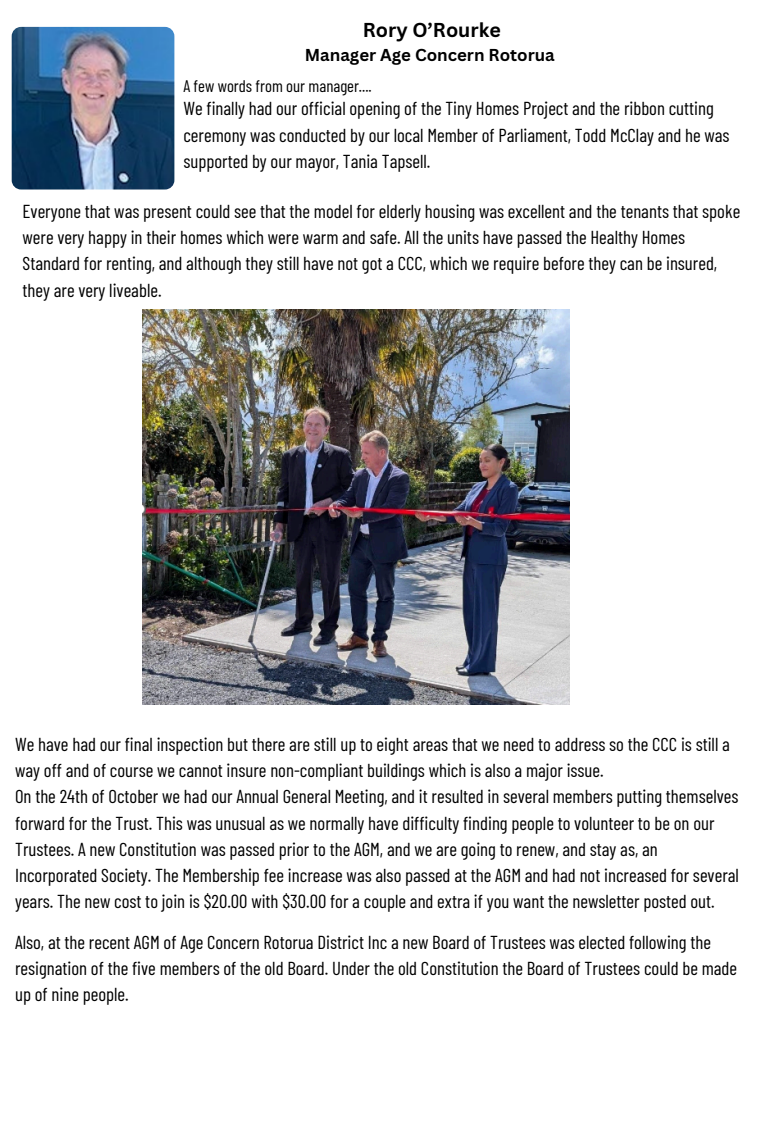
<style>
.page{position:relative;width:757px;height:1130px;background:#fff}
.page>*{position:absolute;margin:0;border:0;box-sizing:border-box;transform-origin:0 0}
.t1{font:700 19.62px "Canva Sans";color:#000}
.t2{font:18.75px/26.2px "Barlow Condensed";color:#000}
.t3{font:16.75px "Barlow Condensed";color:#000}
.t4{font:700 16.75px "Canva Sans";color:#000}
</style>
<div class="page">
<img style="left:12px;top:27px;width:162px;height:162px;border-radius:9px">
<img style="left:142px;top:310px;width:427px;height:394px">
<p class="t1" style="left:363px;top:16px;width:139px">Rory O’Rourke</p>
<p class="t4" style="left:305px;top:43px;width:251px">Manager Age Concern Rotorua</p>
<h1 class="t3" style="left:183px;top:75px;width:190px">A few words from our manager....</h1>
<p class="t2" style="left:183px;top:95px;width:547px">We finally had our official opening of the Tiny Homes Project and the ribbon cutting ceremony was conducted by our local Member of Parliament, Todd McClay and he was supported by our mayor, Tania Tapsell.</p>
<h1 class="t2" style="left:23px;top:197px;width:719px">Everyone that was present could see that the model for elderly housing was excellent and the tenants that spoke were very happy in their homes which were warm and safe. All the units have passed the Healthy Homes Standard for renting, and although they still have not got a CCC, which we require before they can be insured, they are very liveable.</h1>
<h1 class="t2" style="left:15px;top:730px;width:725px">We have had our final inspection but there are still up to eight areas that we need to address so the CCC is still a way off and of course we cannot insure non-compliant buildings which is also a major issue.<br>On the 24th of October we had our Annual General Meeting, and it resulted in several members putting themselves forward for the Trust. This was unusual as we normally have difficulty finding people to volunteer to be on our Trustees. A new Constitution was passed prior to the AGM, and we are going to renew, and stay as, an Incorporated Society. The Membership fee increase was also passed at the AGM and had not increased for several years. The new cost to join is $20.00 with $30.00 for a couple and extra if you want the newsletter posted out.</h1>
<h1 class="t2" style="left:15px;top:928px;width:723px">Also, at the recent AGM of Age Concern Rotorua District Inc a new Board of Trustees was elected following the resignation of the five members of the old Board. Under the old Constitution the Board of Trustees could be made up of nine people.</h1>
</div>
